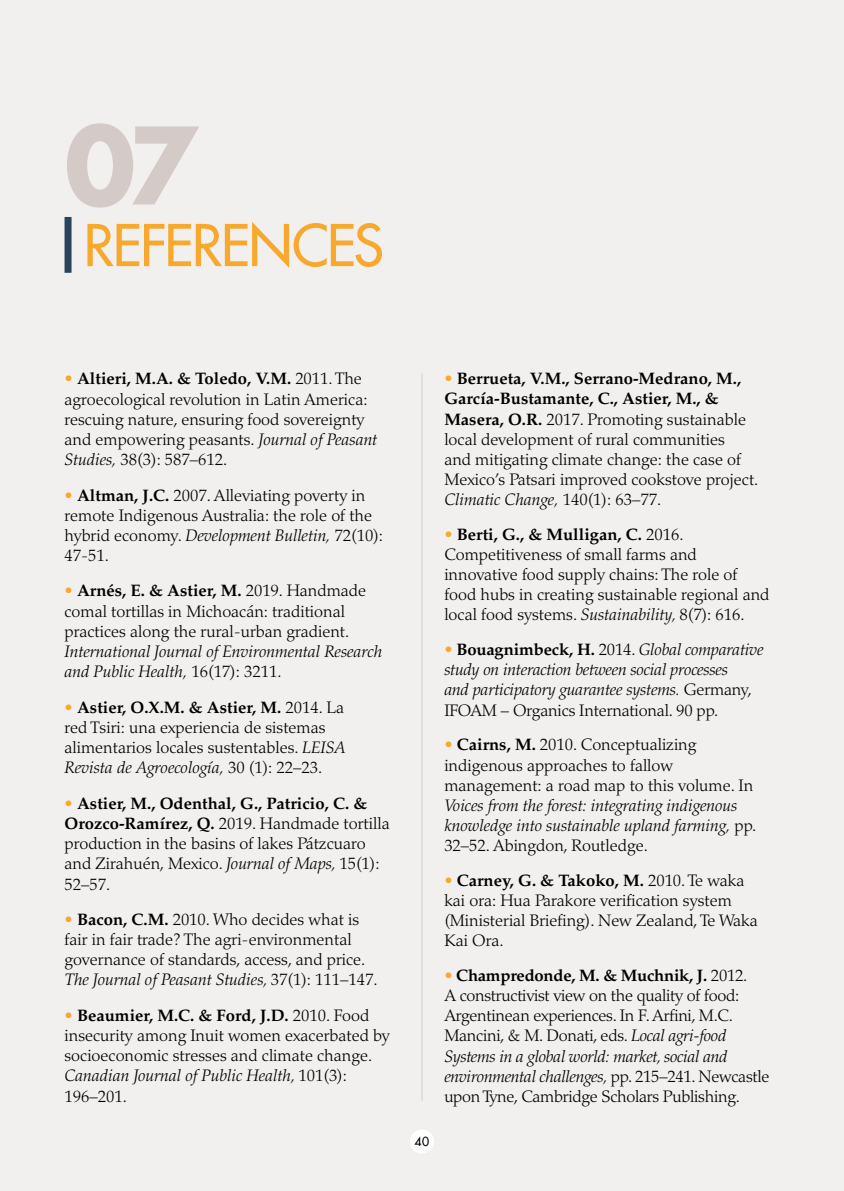
<style>
.page{position:relative;width:844px;height:1191px;background:#fff}
.page>*{position:absolute;margin:0;border:0;box-sizing:border-box;transform-origin:0 0}
.t1{font:700 103.42px "Futura Std";color:#d4cac8}
.t2{font:500 56px "Futura Std";letter-spacing:-.03em;color:#f7a82d}
.t3{font:300 16.62px/20.3px "Palatino LT Std";color:#000}
.t4{font:italic 300 16.62px/20.1px "Palatino LT Std";color:#000}
.t5{font:500 12.25px "Futura Std";color:#000}
.s1{color:#f7a82d}
.s2{font-weight:700}
.s3{font-style:italic}
.s4{font-style:normal}
.s5{font-style:normal;color:#f7a82d}
.s6{font-weight:700;font-style:normal}
</style>
<div class="page">
<div style="left:0;top:0;width:843px;height:1191px;background:#f2efef"></div>
<div style="left:410px;top:1129px;width:24px;height:24px;background:#fff;border-radius:50%"></div>
<hr style="left:421px;top:373px;width:1px;height:727px;background:#d4cac8">
<div style="left:64px;top:217px;width:7px;height:56px;background:#28445d"></div>
<h1 class="t1" style="left:64px;top:97px;width:136px">07</h1>
<h2 class="t2" style="left:83px;top:210px;width:302px">REFERENCES</h2>
<p class="t3" style="left:64px;top:369px;width:314px"><span class="s1">•</span> <span class="s2">Altieri, M.A. &amp; Toledo, V.M.</span> 2011. The agroecological revolution in Latin America: rescuing nature, ensuring food sovereignty and empowering peasants. <span class="s3">Journal of Peasant Studies,</span> 38(3): 587–612.</p>
<p class="t3" style="left:64px;top:485px;width:320px"><span class="s1">•</span> <span class="s2">Altman, J.C.</span> 2007. Alleviating poverty in remote Indigenous Australia: the role of the hybrid economy. <span class="s3">Development Bulletin,</span> 72(10):<br>47-51.</p>
<p class="t3" style="left:64px;top:581px;width:303px"><span class="s1">•</span> <span class="s2">Arnés, E. &amp; Astier, M.</span> 2019. Handmade comal tortillas in Michoacán: traditional practices along the rural-urban gradient.</p>
<p class="t4" style="left:64px;top:642px;width:319px">International Journal of Environmental Research and Public Health, <span class="s4">16(17): 3211.</span></p>
<p class="t3" style="left:64px;top:697px;width:282px"><span class="s1">•</span> <span class="s2">Astier, O.X.M. &amp; Astier, M.</span> 2014. La red Tsiri: una experiencia de sistemas alimentarios locales sustentables. <span class="s3">LEISA Revista de Agroecología,</span> 30 (1): 22–23.</p>
<p class="t3" style="left:64px;top:793px;width:326px"><span class="s1">•</span> <span class="s2">Astier, M., Odenthal, G., Patricio, C. &amp; Orozco-Ramírez, Q.</span> 2019. Handmade tortilla production in the basins of lakes Pátzcuaro and Zirahuén, Mexico. <span class="s3">Journal of Maps,</span> 15(1):<br>52–57.</p>
<p class="t3" style="left:64px;top:909px;width:314px"><span class="s1">•</span> <span class="s2">Bacon, C.M.</span> 2010. Who decides what is fair in fair trade? The agri-environmental governance of standards, access, and price.<br><span class="s3">The Journal of Peasant Studies,</span> 37(1): 111–147.</p>
<p class="t3" style="left:64px;top:1005px;width:326px"><span class="s1">•</span> <span class="s2">Beaumier, M.C. &amp; Ford, J.D.</span> 2010. Food insecurity among Inuit women exacerbated by socioeconomic stresses and climate change.<br><span class="s3">Canadian Journal of Public Health,</span> 101(3):<br>196–201.</p>
<p class="t5" style="left:414px;top:1133px;width:16px">40</p>
<p class="t3" style="left:444px;top:369px;width:315px"><span class="s1">•</span> <span class="s2">Berrueta, V.M., Serrano-Medrano, M., García-Bustamante, C., Astier, M., &amp; Masera, O.R.</span> 2017. Promoting sustainable local development of rural communities<br>and mitigating climate change: the case of Mexico’s Patsari improved cookstove project.<br><span class="s3">Climatic Change,</span> 140(1): 63–77.</p>
<p class="t3" style="left:444px;top:524px;width:326px"><span class="s1">•</span> <span class="s2">Berti, G., &amp; Mulligan, C.</span> 2016.<br>Competitiveness of small farms and innovative food supply chains: The role of food hubs in creating sustainable regional and local food systems. <span class="s3">Sustainability,</span> 8(7): 616.</p>
<p class="t4" style="left:444px;top:640px;width:320px"><span class="s5">•</span> <span class="s6">Bouagnimbeck, H.</span> <span class="s4">2014.</span> Global comparative study on interaction between social processes<br>and participatory guarantee systems. <span class="s4">Germany, IFOAM – Organics International. 90 pp.</span></p>
<p class="t3" style="left:444px;top:735px;width:310px"><span class="s1">•</span> <span class="s2">Cairns, M.</span> 2010. Conceptualizing indigenous approaches to fallow management: a road map to this volume. In</p>
<p class="t4" style="left:444px;top:795px;width:313px">Voices from the forest: integrating indigenous knowledge into sustainable upland farming, <span class="s4">pp.<br>32–52. Abingdon, Routledge.</span></p>
<p class="t3" style="left:444px;top:870px;width:315px"><span class="s1">•</span> <span class="s2">Carney, G. &amp; Takoko, M.</span> 2010. Te waka kai ora: Hua Parakore verification system (Ministerial Briefing). New Zealand, Te Waka Kai Ora.</p>
<p class="t3" style="left:444px;top:965px;width:326px"><span class="s1">•</span> <span class="s2">Champredonde, M. &amp; Muchnik, J.</span> 2012.<br>A constructivist view on the quality of food:<br>Argentinean experiences. In F. Arfini, M.C.<br>Mancini, &amp; M. Donati, eds. <span class="s3">Local agri-food Systems in a global world: market, social and environmental challenges,</span> pp. 215–241. Newcastle upon Tyne, Cambridge Scholars Publishing.</p>
</div>
